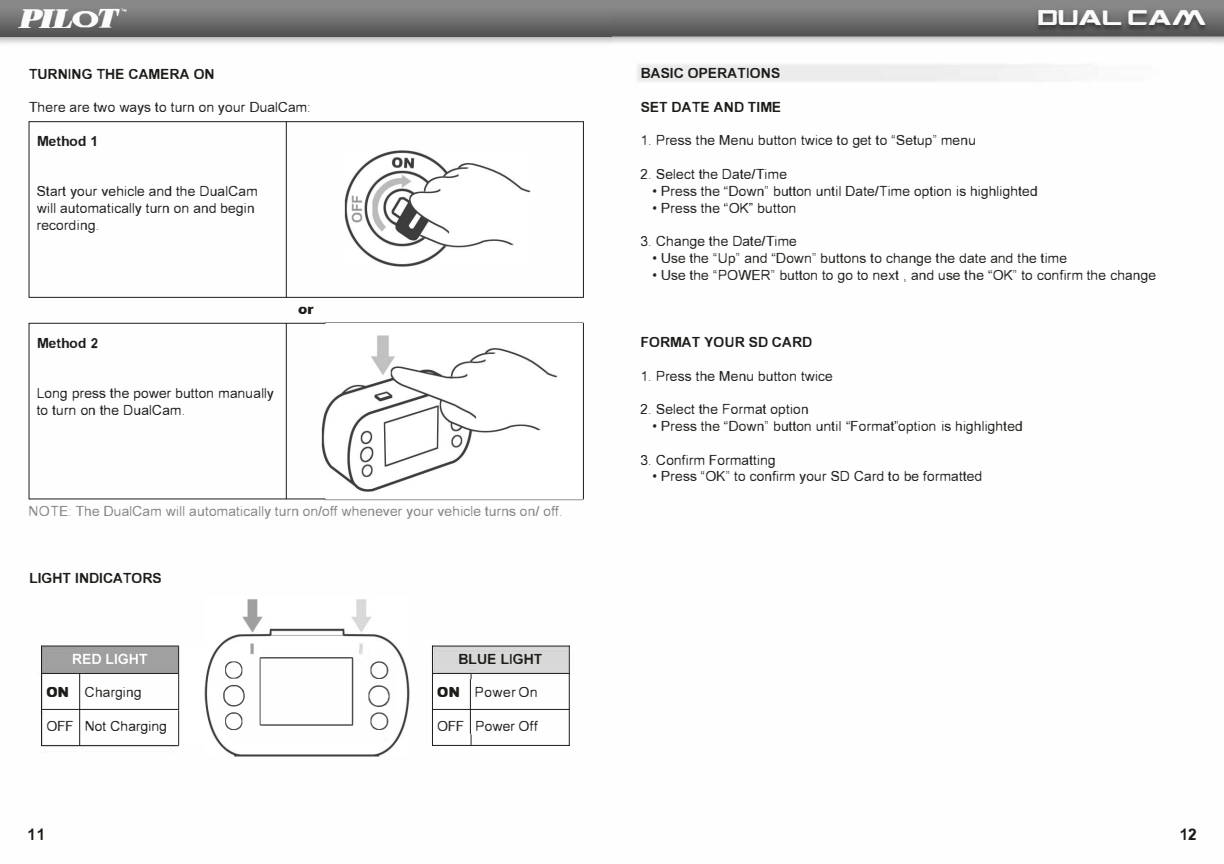
<style>
.page{position:relative;width:1224px;height:864px;background:#fff}
.page>*{position:absolute;margin:0;border:0;box-sizing:border-box;transform-origin:0 0}
.t1{font:68.6px "Fd 13939";color:#4b4b4a}
.t2{font:21.6px "Fd 13943";color:#fbfbfb}
.t3{font:21.6px "Fd 13943";color:#484848}
.t4{font:17.2px "Fd 13947";color:#fbfbfb}
.t5{font:17.2px "Fd 13947";color:#444}
.t6{font:17.2px "Fd 13947";color:#484848}
.t7{font:12.8px "Fd 5530";color:#1c1c19}
.t8{font:12.8px "Fd 5530";color:#1d1d1a}
.t9{font:12.8px "Fd 5530";letter-spacing:.005em;color:#1d1d1b}
.t10{font:12.8px "Fd 5530";letter-spacing:.005em;color:#1d1d19}
.t11{font:12.8px "Fd 5530";letter-spacing:-.005em;color:#1d1d1c}
.t12{font:12.8px "Fd 5530";letter-spacing:-.005em;color:#1e1e1c}
.t13{font:12.4px "Fd 38245";color:#1c1c18}
.t14{font:10.4px/16.8px "Fd 981";letter-spacing:.005em;color:#232321}
.t15{font:10.4px "Fd 981";color:#242422}
.t16{font:10.4px/16.8px "Fd 981";letter-spacing:.005em;color:#222220}
.t17{font:10.4px "Fd 981";color:#888787}
.t18{font:10.4px "Fd 981";letter-spacing:.005em;color:#252523}
.t19{font:10.4px "Fd 981";letter-spacing:.005em;color:#262623}
.t20{font:10.4px "Fd 981";color:#252522}
.t21{font:10.4px "Fd 981";letter-spacing:.005em;color:#20201e}
.t22{font:10.4px "Fd 981";letter-spacing:.005em;color:#282825}
.t23{font:9.6px "Fd 38248";color:#1c1c18}
.s1{color:#262624}
.s2{font-family:"Fd 38245";font-size:12.4px;color:#1c1c18}
.s3{font-family:"Fd 5530";font-size:12.8px}
.s4{font-family:"Fd 35828";font-size:4px}
</style>
<div class="page">
<img style="left:0;top:42px;width:1224px;height:715px">
<img style="left:0;top:0;width:1224px;height:42px">
<img style="left:342px;top:150px;width:192px;height:119px">
<img style="left:319px;top:323px;width:265px;height:180px">
<img style="left:69px;top:595px;width:403px;height:161px">
<hr style="left:29px;top:121px;width:1px;height:177px;background:#1c1c18">
<hr style="left:29px;top:121px;width:555px;height:1px;background:#1c1c18">
<hr style="left:286px;top:121px;width:1px;height:177px;background:#1c1c18">
<hr style="left:29px;top:297px;width:555px;height:1px;background:#1c1c18">
<hr style="left:29px;top:323px;width:1px;height:176px;background:#1c1c18">
<hr style="left:29px;top:323px;width:296px;height:1px;background:#1c1c18">
<hr style="left:29px;top:499px;width:296px;height:1px;background:#1c1c18">
<hr style="left:286px;top:323px;width:1px;height:176px;background:#1c1c18">
<hr style="left:432px;top:646px;width:138px;height:1px;background:#1c1c18">
<hr style="left:432px;top:673px;width:138px;height:1px;background:#1c1c18">
<hr style="left:432px;top:709px;width:138px;height:1px;background:#1c1c18">
<hr style="left:432px;top:745px;width:138px;height:1px;background:#1c1c18">
<hr style="left:234px;top:755px;width:145px;height:1px;background:#404040">
<hr style="left:583px;top:121px;width:1px;height:177px;background:#1c1c18">
<hr style="left:583px;top:323px;width:1px;height:176px;background:#1c1c18">
<hr style="left:569px;top:646px;width:1px;height:100px;background:#1c1c18">
<hr style="left:41px;top:646px;width:138px;height:1px;background:#1c1c18">
<hr style="left:41px;top:673px;width:138px;height:1px;background:#1c1c18">
<hr style="left:41px;top:646px;width:1px;height:100px;background:#1c1c18">
<hr style="left:41px;top:709px;width:138px;height:1px;background:#1c1c18">
<hr style="left:79px;top:673px;width:1px;height:73px;background:#1c1c18">
<hr style="left:41px;top:745px;width:138px;height:1px;background:#1c1c18">
<hr style="left:432px;top:646px;width:1px;height:100px;background:#1c1c18">
<hr style="left:470px;top:679px;width:1px;height:55px;background:#1c1c18">
<h2 class="t2" style="left:18px;top:8px;width:111px">PILOT.</h2>
<h3 class="t4" style="left:1038px;top:9px;width:169px">DUAL CA/Y\.</h3>
<p class="t7" style="left:29px;top:67px;width:187px">TURNING THE CAMERA ON</p>
<p class="t15" style="left:29px;top:101px;width:283px">There are two ways to turn on your DualCam:</p>
<p class="t11" style="left:37px;top:134px;width:61px">Method 1</p>
<p class="t14" style="left:37px;top:184px;width:223px">Start your vehicle and the DualCam will automatically turn on and begin recording.</p>
<p class="t12" style="left:37px;top:336px;width:62px">Method 2</p>
<p class="t16" style="left:37px;top:385px;width:239px">Long press the power button manually to turn on the DualCam.</p>
<p class="t23" style="left:298px;top:305px;width:18px">or</p>
<p class="t17" style="left:29px;top:504px;width:536px">NOTE: The DualCam will automatically turn on/off whenever your vehicle turns on/ off.</p>
<p class="t8" style="left:30px;top:571px;width:134px">LIGHT INDICATORS</p>
<p class="t13" style="left:46px;top:685px;width:24px">ON</p>
<p class="t22" style="left:85px;top:686px;width:58px">Charging</p>
<p class="t21" style="left:47px;top:720px;width:122px"><span class="s1">OFF</span> Not Charging</p>
<p class="t13" style="left:28px;top:828px;width:18px">11</p>
<p class="t10" style="left:458px;top:652px;width:86px">BLUE LIGHT</p>
<h1 class="t1" style="left:223px;top:662px;width:133px">§0</h1>
<h3 class="t5" style="left:370px;top:663px;width:20px">0</h3>
<h2 class="t3" style="left:368px;top:686px;width:24px">0</h2>
<p class="t16" style="left:437px;top:685px;width:103px"><span class="s2">ON</span> Power On</p>
<h3 class="t6" style="left:370px;top:714px;width:20px">0</h3>
<p class="t16" style="left:438px;top:718px;width:102px"><span class="s1">OFF</span> Power Off</p>
<p class="t8" style="left:641px;top:67px;width:141px">BASIC OPERATIONS</p>
<p class="t7" style="left:641px;top:100px;width:142px">SET DA TE AND TIME</p>
<p class="t15" style="left:642px;top:134px;width:336px"><span class="s3">1.</span> Press the Menu button twice to get to "Setup" menu</p>
<p class="t14" style="left:641px;top:166px;width:148px">2. Select the Date/Time</p>
<p class="t18" style="left:652px;top:185px;width:387px"><span class="s4">•</span> Press the "Down" button until Date/Time option is highlighted</p>
<p class="t14" style="left:652px;top:200px;width:146px"><span class="s4">•</span> Press the "OK" button</p>
<p class="t14" style="left:641px;top:234px;width:158px">3. Change the Date/Time</p>
<p class="t20" style="left:652px;top:252px;width:417px"><span class="s4">•</span> Use the "Up" and "Down" buttons to change the date and the time</p>
<p class="t15" style="left:652px;top:269px;width:506px"><span class="s4">•</span> Use the "POWER" button to go to next , and use the "OK" to confirm the change</p>
<p class="t9" style="left:641px;top:335px;width:173px">FORMAT YOUR SD CARD</p>
<p class="t14" style="left:642px;top:368px;width:193px"><span class="s3">1.</span> Press the Menu button twice</p>
<p class="t14" style="left:641px;top:402px;width:170px">2. Select the Format option</p>
<p class="t19" style="left:652px;top:420px;width:372px"><span class="s4">•</span> Press the "Down" button until "Format"option is highlighted</p>
<p class="t16" style="left:641px;top:452px;width:137px">3. Confirm Formatting</p>
<p class="t14" style="left:652px;top:469px;width:332px"><span class="s4">•</span> Press "OK" to confirm your SD Card to be formatted</p>
<p class="t13" style="left:1180px;top:827px;width:18px">12</p>
</div>
